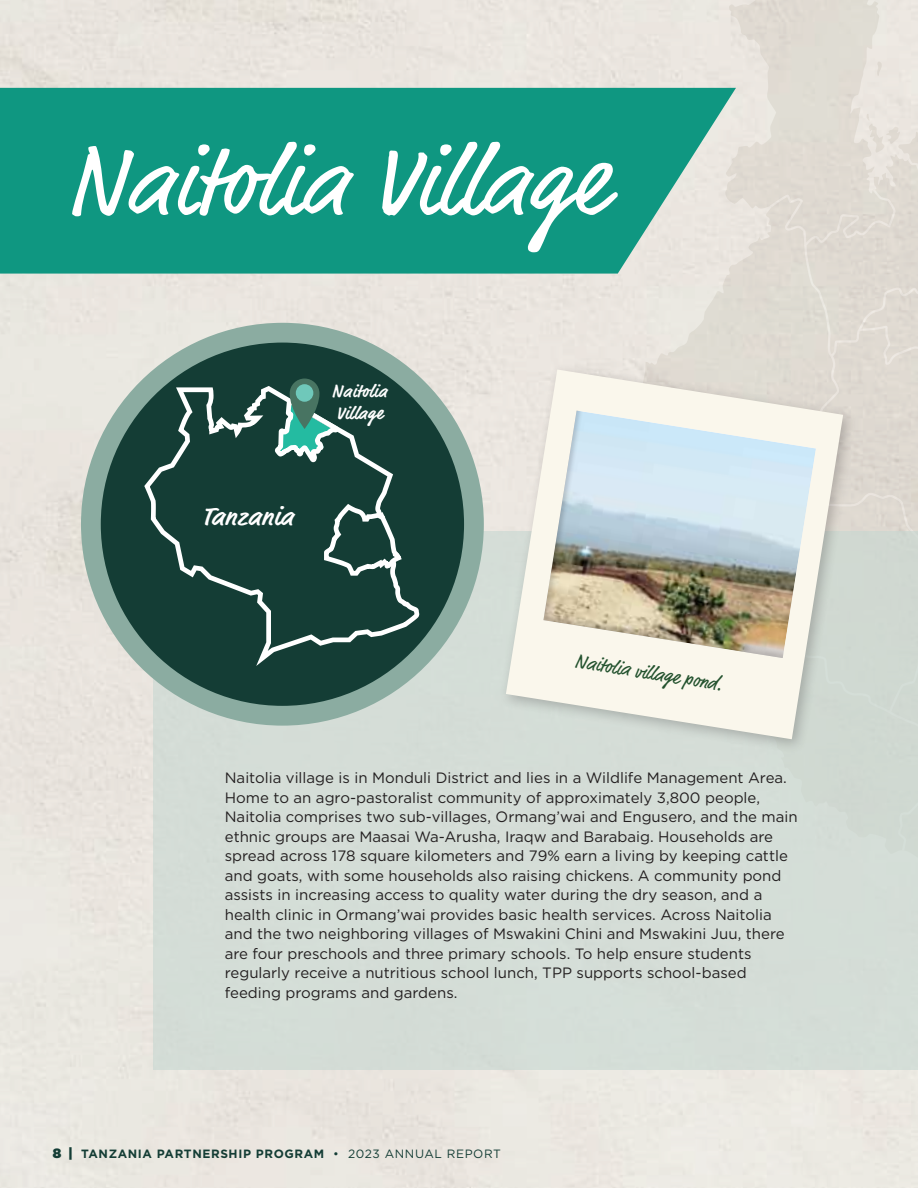
<style>
.page{position:relative;width:918px;height:1188px;background:#fff}
.page>*{position:absolute;margin:0;border:0;box-sizing:border-box;transform-origin:0 0}
.t1{font:98.4px "Market Pro";color:#fff}
.t2{font:700 27px "Market Pro";letter-spacing:.03em;color:#fff}
.t3{font:19.5px "Market Pro";color:#23522e}
.t4{font:700 18px/21.6px "Market Pro";letter-spacing:.03em;color:#fff}
.Main_Body_Text{font:15px/19.5px "Gotham";color:#231f20}
.t5{font:700 12px "Gotham";letter-spacing:.05em;color:#143d35}
.s1{font-weight:900;font-size:13.5px}
.s2{font-weight:400}
</style>
<div class="page">
<div style="left:0;top:0;width:918px;height:1188px;background:linear-gradient(to right,#e9e6df,#e6e2da)"></div>
<div style="left:153px;top:531px;width:765px;height:539px;background:#d4ddd7"></div>
<svg style="left:91px;top:333px;width:383px;height:383px;background:#2d544b"></svg>
<div style="left:81px;top:323px;width:403px;height:403px;border:20px solid #8baca1;border-radius:50%"></div>
<svg style="left:144px;top:386px;width:275px;height:280px;background:#274c45"></svg>
<svg style="left:275px;top:379px;width:127px;height:197px;background:#2f5850"></svg>
<div style="left:296px;top:384px;width:17px;height:18px;background:#6fc8ba;border-radius:50%"></div>
<svg style="left:0;top:88px;width:736px;height:186px;background:#209d88"></svg>
<div style="left:499px;top:362px;width:359px;height:392px;background:#231f20;opacity:.25"></div>
<svg style="left:506px;top:370px;width:337px;height:369px"></svg>
<img style="left:541px;top:407px;width:276px;height:252px">
<h1 class="t1" style="left:67px;top:115px;width:541px">Naitolia Village</h1>
<h2 class="t2" style="left:202px;top:497px;width:92px">Tanzania</h2>
<p class="t4" style="left:332px;top:381px;width:56px">Naitolia<br>Village</p>
<h3 class="t3" style="left:577px;top:648px;width:150px;rotate:9deg">Naitolia village pond.</h3>
<p class="Main_Body_Text" style="left:225px;top:768px;width:574px">Naitolia village is in Monduli District and lies in a Wildlife Management Area.<br>Home to an agro-pastoralist community of approximately 3,800 people, Naitolia comprises two sub-villages, Ormang’wai and Engusero, and the main ethnic groups are Maasai Wa-Arusha, Iraqw and Barabaig. Households are spread across 178 square kilometers and 79% earn a living by keeping cattle and goats, with some households also raising chickens. A community pond assists in increasing access to quality water during the dry season, and a health clinic in Ormang’wai provides basic health services. Across Naitolia and the two neighboring villages of Mswakini Chini and Mswakini Juu, there are four preschools and three primary schools. To help ensure students regularly receive a nutritious school lunch, TPP supports school-based feeding programs and gardens.</p>
<p class="t5" style="left:53px;top:1146px;width:450px"><span class="s1">8 |</span> TANZANIA PARTNERSHIP PROGRAM <span class="s2">• 2023 ANNUAL REPORT</span></p>
</div>
